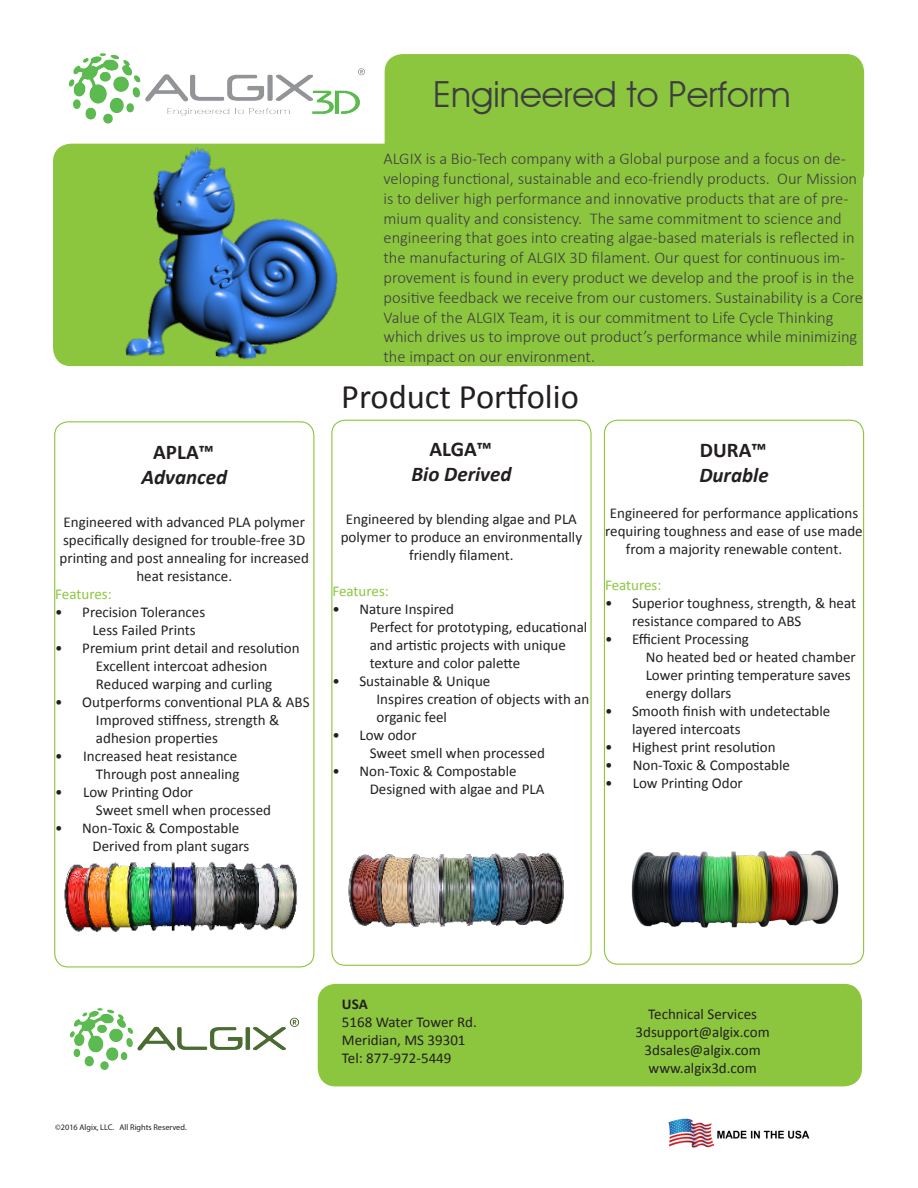
<style>
.page{position:relative;width:918px;height:1188px;background:#fff}
.page>*{position:absolute;margin:0;border:0;box-sizing:border-box;transform-origin:0 0}
.Distributor_Listing{font:36px "Advantage";color:#3e3e3f}
.t1{font:34.5px "Calibri";color:#231f20}
.t2{font:italic 700 21px "Calibri";color:#231f20}
.t3{font:700 21px "Calibri";color:#231f20}
.t4{font:300 16.5px/19.8px "Calibri";color:#3e3e3f}
.Location_Address_Lis{font:15px/18px "Calibri";color:#231f20;text-align:center}
.t5{font:15px "Calibri";color:#8cc63f}
.t6{font:700 15px "Calibri";color:#231f20}
.t7{font:8.25px "Myriad Pro";color:#231f20}
</style>
<div class="page">
<img style="left:68px;top:53px;width:297px;height:71px">
<div style="left:385px;top:54px;width:479px;height:136px;background:#8cc63f;border-radius:18px"></div>
<div style="left:53px;top:144px;width:810px;height:222px;background:#8cc63f;border-radius:18px"></div>
<div style="left:384px;top:148px;width:479px;height:218px;background:#8cc63f"></div>
<div style="left:54px;top:421px;width:260px;height:547px;border:1px solid #8cc63f;border-radius:14px"></div>
<div style="left:604px;top:420px;width:260px;height:545px;border:1px solid #8cc63f;border-radius:14px"></div>
<div style="left:318px;top:984px;width:544px;height:102px;background:#8cc63f;border-radius:18px"></div>
<img style="left:55px;top:840px;width:243px;height:124px">
<img style="left:338px;top:852px;width:240px;height:114px">
<img style="left:668px;top:1118px;width:142px;height:30px">
<img style="left:631px;top:850px;width:208px;height:78px">
<img style="left:69px;top:1008px;width:231px;height:62px">
<img style="left:114px;top:147px;width:242px;height:220px">
<p class="t3" style="left:153px;top:438px;width:62px">APLA™</p>
<p class="t2" style="left:141px;top:464px;width:87px">Advanced</p>
<p class="Location_Address_Lis" style="left:60px;top:513px;width:251px">Engineered with advanced PLA polymer specifically designed for trouble-free 3D printing and post annealing for increased heat resistance.</p>
<p class="t5" style="left:55px;top:585px;width:58px">Features:</p>
<p class="Location_Address_Lis" style="left:55px;top:603px;width:151px">• Precision Tolerances</p>
<p class="Location_Address_Lis" style="left:93px;top:621px;width:105px">Less Failed Prints</p>
<p class="Location_Address_Lis" style="left:55px;top:639px;width:246px">• Premium print detail and resolution<br>Excellent intercoat adhesion</p>
<p class="Location_Address_Lis" style="left:96px;top:675px;width:178px">Reduced warping and curling</p>
<p class="Location_Address_Lis" style="left:55px;top:693px;width:256px">• Outperforms conventional PLA &amp; ABS</p>
<p class="Location_Address_Lis" style="left:96px;top:711px;width:185px">Improved stiffness, strength &amp;</p>
<p class="Location_Address_Lis" style="left:96px;top:729px;width:123px">adhesion properties</p>
<p class="Location_Address_Lis" style="left:55px;top:747px;width:184px">• Increased heat resistance</p>
<p class="Location_Address_Lis" style="left:96px;top:765px;width:145px">Through post annealing</p>
<p class="Location_Address_Lis" style="left:55px;top:783px;width:139px">• Low Printing Odor</p>
<p class="Location_Address_Lis" style="left:96px;top:801px;width:177px">Sweet smell when processed</p>
<p class="Location_Address_Lis" style="left:55px;top:819px;width:186px">• Non-Toxic &amp; Compostable</p>
<p class="Location_Address_Lis" style="left:93px;top:837px;width:158px">Derived from plant sugars</p>
<p class="Distributor_Listing" style="left:433px;top:73px;width:359px">Engineered to Perform</p>
<p class="t4" style="left:384px;top:148px;width:481px">ALGIX is a Bio-Tech company with a Global purpose and a focus on de&shy;veloping functional, sustainable and eco-friendly products. Our Mission is to deliver high performance and innovative products that are of pre&shy;mium quality and consistency. The same commitment to science and engineering that goes into creating algae-based materials is reflected in the manufacturing of ALGIX 3D filament. Our quest for continuous im&shy;provement is found in every product we develop and the proof is in the positive feedback we receive from our customers. Sustainability is a Core Value of the ALGIX Team, it is our commitment to Life Cycle Thinking which drives us to improve out product’s performance while minimizing the impact on our environment.</p>
<p class="t1" style="left:341px;top:374px;width:239px">Product Portfolio</p>
<p class="t3" style="left:429px;top:436px;width:64px">ALGA™</p>
<p class="t2" style="left:411px;top:461px;width:102px">Bio Derived</p>
<p class="Location_Address_Lis" style="left:341px;top:511px;width:243px">Engineered by blending algae and PLA polymer to produce an environmentally friendly filament.</p>
<p class="t5" style="left:332px;top:582px;width:58px">Features:</p>
<p class="Location_Address_Lis" style="left:332px;top:601px;width:123px">• Nature Inspired</p>
<p class="Location_Address_Lis" style="left:370px;top:619px;width:219px;text-align:left">Perfect for prototyping, educational and artistic projects with unique</p>
<p class="Location_Address_Lis" style="left:370px;top:655px;width:152px">texture and color palette</p>
<p class="Location_Address_Lis" style="left:332px;top:673px;width:159px">• Sustainable &amp; Unique</p>
<p class="Location_Address_Lis" style="left:377px;top:691px;width:214px">Inspires creation of objects with an</p>
<p class="Location_Address_Lis" style="left:377px;top:709px;width:72px">organic feel</p>
<p class="Location_Address_Lis" style="left:332px;top:727px;width:86px">• Low odor</p>
<p class="Location_Address_Lis" style="left:370px;top:745px;width:177px">Sweet smell when processed</p>
<p class="Location_Address_Lis" style="left:332px;top:763px;width:186px">• Non-Toxic &amp; Compostable</p>
<p class="Location_Address_Lis" style="left:370px;top:781px;width:176px">Designed with algae and PLA</p>
<p class="t3" style="left:700px;top:437px;width:68px">DURA™</p>
<p class="t2" style="left:699px;top:462px;width:71px">Durable</p>
<p class="Location_Address_Lis" style="left:605px;top:504px;width:259px">Engineered for performance applications requiring toughness and ease of use made from a majority renewable content.</p>
<p class="t5" style="left:605px;top:576px;width:58px">Features:</p>
<p class="Location_Address_Lis" style="left:632px;top:594px;width:226px;text-align:left;text-indent:-27px">• Superior toughness, strength, &amp; heat resistance compared to ABS</p>
<p class="Location_Address_Lis" style="left:605px;top:630px;width:145px">• Efficient Processing</p>
<p class="Location_Address_Lis" style="left:646px;top:648px;width:212px">No heated bed or heated chamber</p>
<p class="Location_Address_Lis" style="left:646px;top:666px;width:207px">Lower printing temperature saves</p>
<p class="Location_Address_Lis" style="left:646px;top:684px;width:87px">energy dollars</p>
<p class="Location_Address_Lis" style="left:632px;top:702px;width:200px;text-align:left;text-indent:-27px">• Smooth finish with undetectable layered intercoats</p>
<p class="Location_Address_Lis" style="left:605px;top:738px;width:172px">• Highest print resolution</p>
<p class="Location_Address_Lis" style="left:605px;top:756px;width:186px">• Non-Toxic &amp; Compostable</p>
<p class="Location_Address_Lis" style="left:605px;top:774px;width:139px">• Low Printing Odor</p>
<p class="t7" style="left:55px;top:1123px;width:133px">©2016 Algix, LLC. All Rights Reserved.</p>
<p class="t6" style="left:342px;top:995px;width:27px">USA</p>
<p class="Location_Address_Lis" style="left:342px;top:1013px;width:136px">5168 Water Tower Rd.</p>
<p class="Location_Address_Lis" style="left:342px;top:1031px;width:125px">Meridian, MS 39301</p>
<p class="Location_Address_Lis" style="left:342px;top:1049px;width:111px">Tel: 877-972-5449</p>
<p class="Location_Address_Lis" style="left:648px;top:1005px;width:110px">Technical Services</p>
<p class="Location_Address_Lis" style="left:636px;top:1023px;width:136px">3dsupport@algix.com</p>
<p class="Location_Address_Lis" style="left:645px;top:1041px;width:118px">3dsales@algix.com</p>
<p class="Location_Address_Lis" style="left:649px;top:1059px;width:110px">www.algix3d.com</p>
</div>
